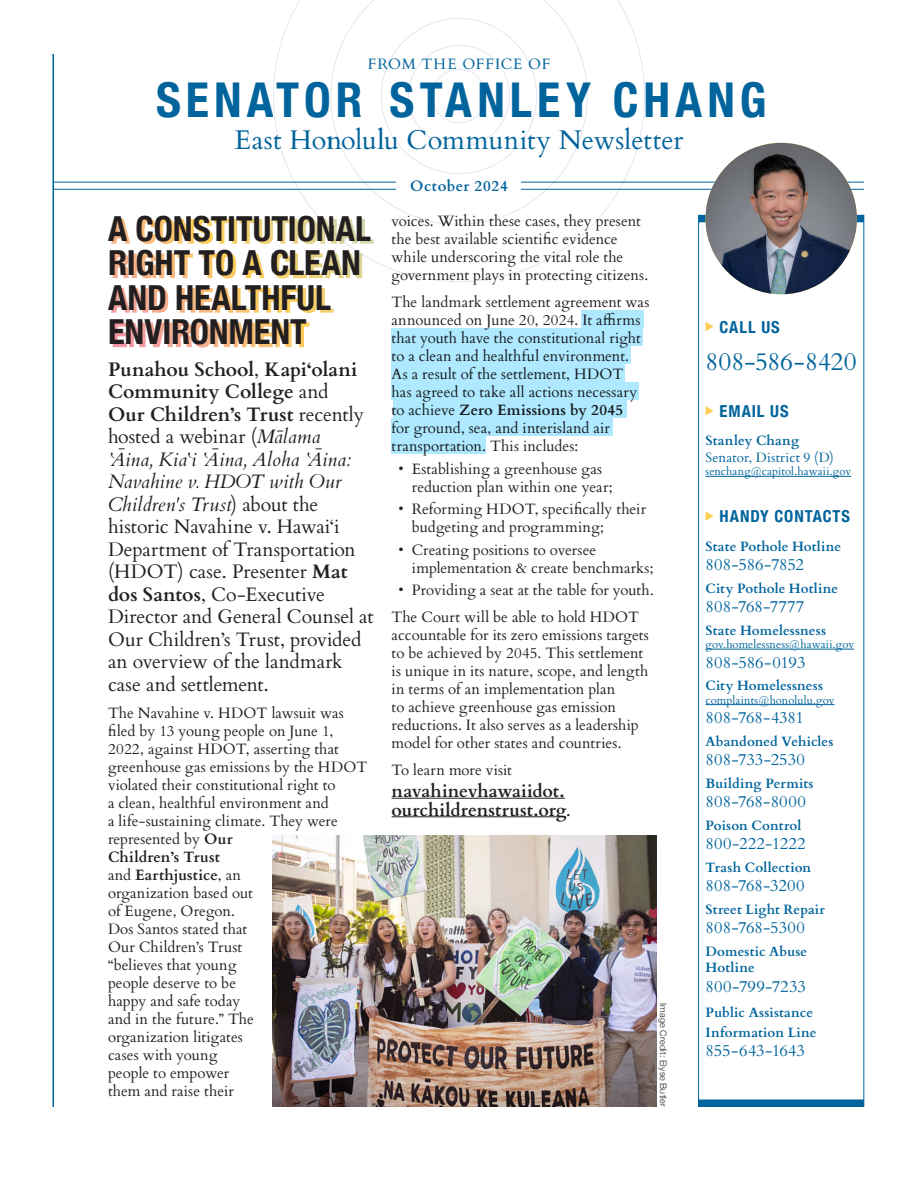
<style>
.page{position:relative;width:918px;height:1188px;background:#fff}
.page>*{position:absolute;margin:0;border:0;box-sizing:border-box;transform-origin:0 0}
.t1{font:700 condensed 48px "Helvetica Neue";letter-spacing:.105em;color:#01649c}
.t2{font:700 condensed 34.5px/34.5px "Helvetica Neue";color:#231f20}
.t3{font:27px "Cardo";color:#01649c}
.t4{font:25.2px "Cardo";letter-spacing:-.005em;color:#01649c}
.t5{font:19.5px/22.5px "Cardo";letter-spacing:-.005em;color:#231f20}
.t6{font:700 18px/18.6px "Cardo";letter-spacing:-.005em;color:#231f20}
.t7{font:16.5px "Cardo";letter-spacing:.01em;color:#01649c}
.t8{font:700 condensed 16.5px "Helvetica Neue";letter-spacing:.055em;color:#01649c}
.t9{font:16.5px "Cardo";letter-spacing:-.01em;color:#01649c}
.t10{font:16.5px "Cardo";letter-spacing:-.015em;color:#01649c}
.t11{font:15px/18px "Cardo";letter-spacing:.005em;color:#231f20}
.t12{font:15px "Cardo";letter-spacing:.06em;color:#01649c}
.t13{font:700 15px "Cardo";letter-spacing:.03em;color:#01649c}
.t14{font:700 13.5px/16.5px "Cardo";letter-spacing:.01em;color:#01649c}
.t15{font:13.5px "Cardo";letter-spacing:.02em;color:#01649c}
.t16{font:11.25px "Cardo";letter-spacing:.01em;color:#01649c}
.t17{font:300 9px "Helvetica Neue";letter-spacing:.025em;color:#231f20}
.s1{font-weight:700}
.s2{font-style:italic}
.s3{font-weight:400}
</style>
<div class="page">
<hr style="left:52px;top:54px;width:2px;height:1053px;background:#01649c">
<hr style="left:392px;top:798px;width:173px;height:1px;background:#231f20">
<hr style="left:392px;top:817px;width:174px;height:1px;background:#231f20">
<img style="left:272px;top:836px;width:385px;height:271px">
<hr style="left:54px;top:182px;width:810px;height:1px;background:#01649c">
<hr style="left:54px;top:189px;width:810px;height:1px;background:#01649c">
<div style="left:698px;top:215px;width:166px;height:7px;background:#01649c"></div>
<img style="left:705px;top:143px;width:152px;height:151px;border-radius:76px">
<svg style="left:273px;top:0;width:372px;height:282px"></svg>
<svg style="left:331px;top:0;width:256px;height:224px"></svg>
<div style="left:432px;top:69px;width:54px;height:54px;border:1px solid #e1e7f1;border-radius:50%"></div>
<div style="left:698px;top:1100px;width:166px;height:7px;background:#01649c"></div>
<hr style="left:706px;top:476px;width:145px;height:1px;background:#01649c">
<hr style="left:706px;top:649px;width:148px;height:1px;background:#01649c">
<hr style="left:706px;top:704px;width:128px;height:1px;background:#01649c">
<svg style="left:706px;top:322px;width:8px;height:9px"></svg>
<svg style="left:706px;top:406px;width:8px;height:10px"></svg>
<svg style="left:706px;top:511px;width:8px;height:10px"></svg>
<hr style="left:864px;top:215px;width:1px;height:892px;background:#01649c">
<hr style="left:698px;top:215px;width:1px;height:892px;background:#01649c">
<div style="left:581px;top:310px;width:62px;height:18px;background:#aee9ff"></div>
<div style="left:392px;top:364px;width:233px;height:18px;background:#aee9ff"></div>
<div style="left:392px;top:418px;width:221px;height:18px;background:#aee9ff"></div>
<div style="left:392px;top:328px;width:251px;height:18px;background:#aee9ff"></div>
<div style="left:392px;top:382px;width:247px;height:18px;background:#aee9ff"></div>
<div style="left:392px;top:436px;width:94px;height:18px;background:#aee9ff"></div>
<div style="left:392px;top:346px;width:239px;height:18px;background:#aee9ff"></div>
<div style="left:393px;top:400px;width:234px;height:18px;background:#aee9ff"></div>
<p class="t12" style="left:368px;top:52px;width:184px">FROM THE OFFICE OF</p>
<p class="t1" style="left:156px;top:60px;width:612px">SENATOR STANLEY CHANG</p>
<p class="t3" style="left:235px;top:119px;width:450px">East Honolulu Community Newsletter</p>
<p class="t13" style="left:410px;top:174px;width:99px">October 2024</p>
<p class="t2" style="left:108px;top:209px;width:265px">A CONSTITUTIONAL<br>RIGHT TO A CLEAN<br>AND HEALTHFUL<br>ENVIRONMENT</p>
<p class="t5" style="left:108px;top:357px;width:267px"><span class="s1">Punahou School</span>, <span class="s1">Kapi‘olani<br>Community College</span> and<br><span class="s1">Our Children’s Trust</span> recently hosted a webinar (<span class="s2">Mālama<br>ʻĀina, Kiaʻi ʻĀina, Aloha ʻĀina:<br>Navahine v. HDOT with Our<br>Children's Trust</span>) about the historic Navahine v. Hawai‘i<br>Department of Transportation (HDOT) case. Presenter <span class="s1">Mat dos Santos</span>, Co-Executive<br>Director and General Counsel at<br>Our Children’s Trust, provided an overview of the landmark case and settlement.</p>
<p class="t11" style="left:108px;top:703px;width:261px">The Navahine v. HDOT lawsuit was filed by 13 young people on June 1,<br>2022, against HDOT, asserting that greenhouse gas emissions by the HDOT violated their constitutional right to<br>a clean, healthful environment and<br>a life-sustaining climate. They were represented by <span class="s1">Our<br>Children’s Trust<br></span>and <span class="s1">Earthjustice</span>, an<br>organization based out<br>of Eugene, Oregon.<br>Dos Santos stated that<br>Our Children’s Trust<br>“believes that young<br>people deserve to be<br>happy and safe today<br>and in the future.” The<br>organization litigates<br>cases with young<br>people to empower<br>them and raise their</p>
<p class="t11" style="left:392px;top:211px;width:258px">voices. Within these cases, they present the best available scientific evidence while underscoring the vital role the government plays in protecting citizens.</p>
<p class="t11" style="left:392px;top:292px;width:259px">The landmark settlement agreement was announced on June 20, 2024. It affirms that youth have the constitutional right to a clean and healthful environment.<br>As a result of the settlement, HDOT<br>has agreed to take all actions necessary to achieve <span class="s1">Zero Emissions by 2045<br></span>for ground, sea, and interisland air transportation. This includes:</p>
<p class="t11" style="left:412px;top:459px;width:202px;text-indent:-14px">• Establishing a greenhouse gas reduction plan within one year;</p>
<p class="t11" style="left:412px;top:499px;width:236px;text-indent:-14px">• Reforming HDOT, specifically their budgeting and programming;</p>
<p class="t11" style="left:412px;top:540px;width:243px;text-indent:-14px">• Creating positions to oversee implementation &amp; create benchmarks;</p>
<p class="t11" style="left:398px;top:580px;width:257px">• Providing a seat at the table for youth.</p>
<p class="t11" style="left:392px;top:607px;width:259px">The Court will be able to hold HDOT accountable for its zero emissions targets to be achieved by 2045. This settlement is unique in its nature, scope, and length in terms of an implementation plan<br>to achieve greenhouse gas emission reductions. It also serves as a leadership model for other states and countries.</p>
<p class="t11" style="left:392px;top:760px;width:122px">To learn more visit</p>
<p class="t6" style="left:392px;top:780px;width:181px">navahinevhawaiidot. ourchildrenstrust.org<span class="s3">.</span></p>
<p class="t17" style="left:671px;top:1003px;width:105px;rotate:90deg">Image Credit: Elyse Butler</p>
<p class="t8" style="left:720px;top:313px;width:62px">CALL US</p>
<p class="t4" style="left:706px;top:341px;width:153px">808-586-8420</p>
<p class="t8" style="left:720px;top:397px;width:70px">EMAIL US</p>
<p class="t14" style="left:706px;top:432px;width:95px">Stanley Chang</p>
<p class="t15" style="left:706px;top:447px;width:130px">Senator, District 9 (D)</p>
<p class="t16" style="left:706px;top:463px;width:147px">senchang@capitol.hawaii.gov</p>
<p class="t8" style="left:720px;top:503px;width:132px">HANDY CONTACTS</p>
<p class="t14" style="left:706px;top:537px;width:137px">State Pothole Hotline</p>
<p class="t9" style="left:706px;top:551px;width:100px">808-586-7852</p>
<p class="t14" style="left:706px;top:579px;width:134px">City Pothole Hotline</p>
<p class="t7" style="left:706px;top:593px;width:100px">808-768-7777</p>
<p class="t14" style="left:706px;top:621px;width:122px">State Homelessness</p>
<p class="t16" style="left:706px;top:635px;width:150px">gov.homelessness@hawaii.gov</p>
<p class="t7" style="left:706px;top:649px;width:102px">808-586-0193</p>
<p class="t14" style="left:706px;top:676px;width:119px">City Homelessness</p>
<p class="t16" style="left:706px;top:691px;width:130px">complaints@honolulu.gov</p>
<p class="t7" style="left:706px;top:704px;width:100px">808-768-4381</p>
<p class="t14" style="left:706px;top:732px;width:129px">Abandoned Vehicles</p>
<p class="t7" style="left:706px;top:746px;width:101px">808-733-2530</p>
<p class="t14" style="left:706px;top:774px;width:110px">Building Permits</p>
<p class="t7" style="left:706px;top:788px;width:102px">808-768-8000</p>
<p class="t14" style="left:706px;top:816px;width:97px">Poison Control</p>
<p class="t7" style="left:706px;top:830px;width:102px">800-222-1222</p>
<p class="t14" style="left:706px;top:858px;width:107px">Trash Collection</p>
<p class="t7" style="left:706px;top:872px;width:101px">808-768-3200</p>
<p class="t14" style="left:706px;top:900px;width:121px">Street Light Repair</p>
<p class="t7" style="left:706px;top:914px;width:101px">808-768-5300</p>
<p class="t14" style="left:706px;top:942px;width:103px">Domestic Abuse<br>Hotline</p>
<p class="t7" style="left:706px;top:973px;width:102px">800-799-7233</p>
<p class="t14" style="left:706px;top:1003px;width:109px">Public Assistance</p>
<p class="t14" style="left:706px;top:1023px;width:112px">Information Line</p>
<p class="t10" style="left:706px;top:1037px;width:101px">855-643-1643</p>
</div>
